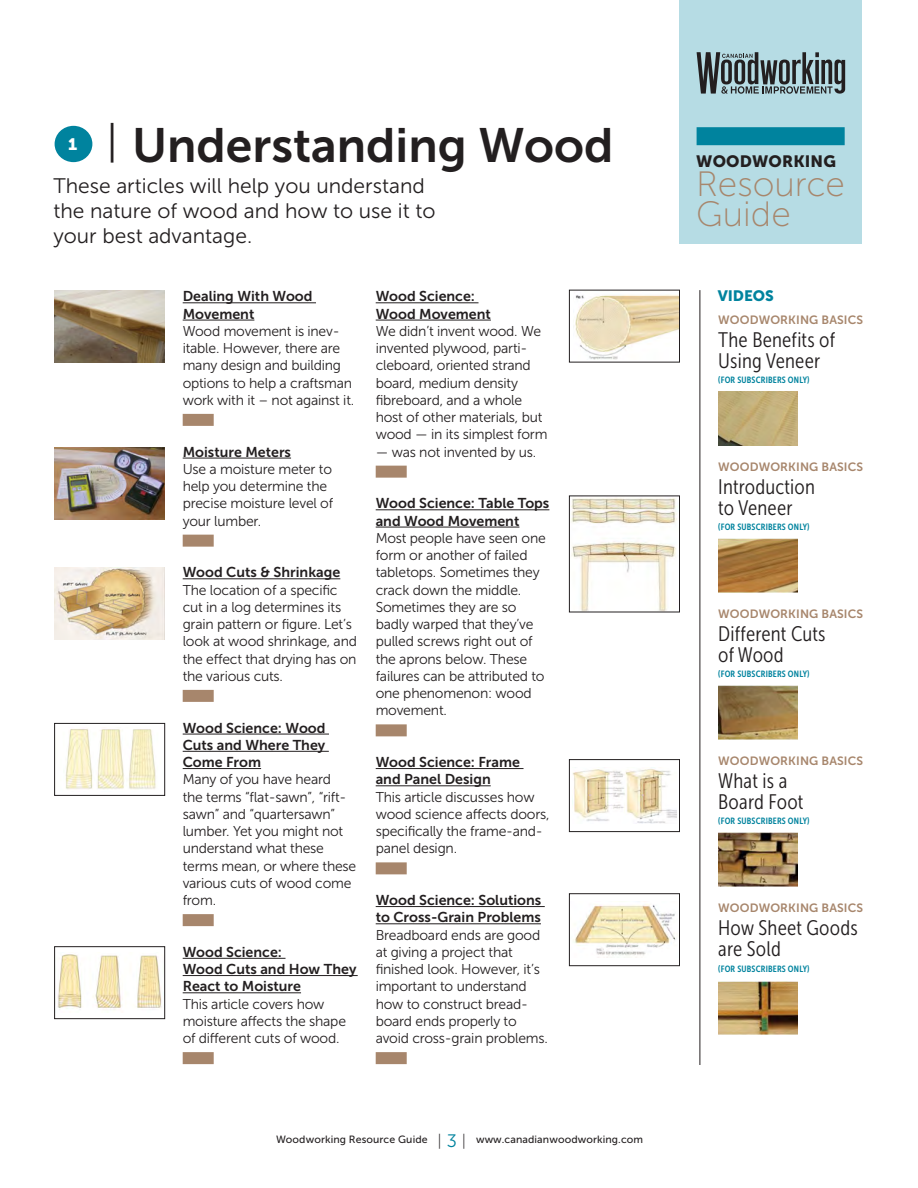
<style>
.page{position:relative;width:918px;height:1188px;background:#fff}
.page>*{position:absolute;margin:0;border:0;box-sizing:border-box;transform-origin:0 0}
.t1{font:48px "Museo Sans 700";color:#231f20}
.t2{font:35.1px/29.4px "Museo Sans 100";color:#a7866c}
.t3{font:21px/21px "Museo Sans Cond 300";letter-spacing:.01em;color:#231f20}
.t4{font:21px/25.2px "Museo Sans 300";color:#231f20}
.t5{font:16.5px "Museo Sans 900";color:#fff}
.t6{font:16.35px "Museo Sans 900";letter-spacing:.01em;color:#231f20}
.t7{font:15px "Museo Sans 900";color:#00839e}
.t8{font:14.25px/17.2px "Museo Sans 300";letter-spacing:-.015em;color:#231f20}
.t9{font:14.25px/17.2px "Museo Sans 700";color:#231f20}
.t10{font:12px "Museo Sans 700";letter-spacing:.01em;color:#a7866c}
.t11{font:10.5px "Museo Sans 500";letter-spacing:.01em;color:#231f20}
.t12{font:9px "Museo Sans Cond 700";letter-spacing:.02em;color:#00839e}
.s1{font-family:"Museo Sans 300";font-size:42px}
.s2{font-family:"Minion Pro";font-size:15px}
.s3{font-family:"Museo Sans 300";font-size:18px;color:#00839e}
</style>
<div class="page">
<div style="left:680px;top:0;width:182px;height:244px;background:#b6dce4"></div>
<div style="left:697px;top:127px;width:148px;height:18px;background:#00839e"></div>
<svg style="left:697px;top:52px;width:148px;height:42px"></svg>
<hr style="left:700px;top:290px;width:1px;height:775px;background:#231f20">
<div style="left:55px;top:126px;width:37px;height:36px;background:#00839e;border-radius:50%"></div>
<img style="left:55px;top:290px;width:110px;height:72px">
<img style="left:55px;top:447px;width:110px;height:72px">
<img style="left:55px;top:568px;width:110px;height:72px">
<img style="left:65px;top:729px;width:91px;height:61px">
<div style="left:54px;top:723px;width:111px;height:73px;border:1px solid #231f20"></div>
<img style="left:57px;top:954px;width:105px;height:56px">
<div style="left:54px;top:946px;width:111px;height:73px;border:1px solid #231f20"></div>
<img style="left:575px;top:294px;width:103px;height:65px">
<div style="left:569px;top:290px;width:111px;height:72px;border:1px solid #231f20"></div>
<img style="left:571px;top:498px;width:106px;height:112px">
<div style="left:569px;top:496px;width:111px;height:116px;border:1px solid #231f20"></div>
<img style="left:573px;top:768px;width:103px;height:55px">
<div style="left:569px;top:759px;width:111px;height:73px;border:1px solid #231f20"></div>
<img style="left:573px;top:904px;width:103px;height:54px">
<div style="left:569px;top:894px;width:111px;height:72px;border:1px solid #231f20"></div>
<img style="left:718px;top:392px;width:79px;height:54px">
<img style="left:718px;top:538px;width:79px;height:54px">
<img style="left:718px;top:686px;width:79px;height:54px">
<img style="left:718px;top:832px;width:79px;height:54px">
<img style="left:718px;top:981px;width:79px;height:54px">
<hr style="left:183px;top:302px;width:133px;height:1px;background:#231f20">
<hr style="left:183px;top:320px;width:71px;height:1px;background:#231f20">
<div style="left:183px;top:414px;width:31px;height:12px;background:#a7866c"></div>
<hr style="left:183px;top:458px;width:108px;height:1px;background:#231f20">
<div style="left:183px;top:535px;width:31px;height:12px;background:#a7866c"></div>
<hr style="left:183px;top:578px;width:157px;height:1px;background:#231f20">
<div style="left:183px;top:690px;width:31px;height:12px;background:#a7866c"></div>
<hr style="left:183px;top:734px;width:146px;height:1px;background:#231f20">
<hr style="left:183px;top:751px;width:146px;height:1px;background:#231f20">
<hr style="left:183px;top:768px;width:78px;height:1px;background:#231f20">
<div style="left:183px;top:914px;width:31px;height:12px;background:#a7866c"></div>
<hr style="left:183px;top:958px;width:103px;height:1px;background:#231f20">
<hr style="left:183px;top:975px;width:175px;height:1px;background:#231f20">
<hr style="left:183px;top:992px;width:118px;height:1px;background:#231f20">
<div style="left:183px;top:1052px;width:31px;height:12px;background:#a7866c"></div>
<hr style="left:376px;top:302px;width:103px;height:1px;background:#231f20">
<hr style="left:376px;top:320px;width:115px;height:1px;background:#231f20">
<div style="left:376px;top:466px;width:31px;height:12px;background:#a7866c"></div>
<hr style="left:376px;top:509px;width:173px;height:1px;background:#231f20">
<hr style="left:376px;top:527px;width:143px;height:1px;background:#231f20">
<div style="left:376px;top:724px;width:31px;height:12px;background:#a7866c"></div>
<hr style="left:376px;top:768px;width:148px;height:1px;background:#231f20">
<hr style="left:376px;top:785px;width:115px;height:1px;background:#231f20">
<div style="left:376px;top:862px;width:31px;height:12px;background:#a7866c"></div>
<hr style="left:376px;top:906px;width:169px;height:1px;background:#231f20">
<hr style="left:376px;top:923px;width:165px;height:1px;background:#231f20">
<div style="left:376px;top:1052px;width:31px;height:12px;background:#a7866c"></div>
<p class="t5" style="left:68px;top:135px;width:11px">1</p>
<h1 class="t1" style="left:106px;top:119px;width:508px"><span class="s1">|</span> Understanding Wood</h1>
<h3 class="t4" style="left:53px;top:173px;width:384px">These articles will help you understand the nature of wood and how to use it to your best advantage.</h3>
<p class="t6" style="left:696px;top:152px;width:141px">WOODWORKING</p>
<h2 class="t2" style="left:696px;top:170px;width:150px">Resource<br>Guide</h2>
<p class="t9" style="left:183px;top:288px;width:131px">Dealing With Wood</p>
<p class="t7" style="left:718px;top:288px;width:58px">VIDEOS</p>
<p class="t9" style="left:183px;top:305px;width:73px">Movement</p>
<p class="t8" style="left:183px;top:322px;width:173px">Wood movement is inev&shy;itable. However, there are many design and building options to help a craftsman work with it – not against it.</p>
<p class="t9" style="left:183px;top:443px;width:110px">Moisture Meters</p>
<p class="t8" style="left:183px;top:460px;width:152px">Use a moisture meter to help you determine the precise moisture level of your lumber.</p>
<p class="t9" style="left:183px;top:564px;width:159px">Wood Cuts &amp; Shrinkage</p>
<p class="t8" style="left:183px;top:581px;width:176px">The location of a specific cut in a log determines its grain pattern or figure. Let’s look at wood shrinkage, and the effect that drying has on the various cuts.</p>
<p class="t9" style="left:376px;top:288px;width:117px">Wood Science:<br>Wood Movement</p>
<p class="t8" style="left:376px;top:322px;width:173px">We didn’t invent wood. We invented plywood, parti&shy;cleboard, oriented strand board, medium density fibreboard, and a whole host of other materials, but wood — in its simplest form</p>
<p class="t8" style="left:376px;top:443px;width:162px">— was not invented by us.</p>
<p class="t9" style="left:376px;top:495px;width:175px">Wood Science: Table Tops and Wood Movement</p>
<p class="t8" style="left:376px;top:529px;width:172px">Most people have seen one form or another of failed tabletops. Sometimes they crack down the middle.<br>Sometimes they are so badly warped that they’ve pulled screws right out of the aprons below. These failures can be attributed to one phenomenon: wood movement.</p>
<p class="t10" style="left:718px;top:313px;width:146px">WOODWORKING BASICS</p>
<h3 class="t3" style="left:718px;top:329px;width:118px">The Benefits of<br>Using Veneer</h3>
<p class="t12" style="left:718px;top:374px;width:93px">(FOR SUBSCRIBERS ONLY)</p>
<p class="t10" style="left:718px;top:460px;width:146px">WOODWORKING BASICS</p>
<h3 class="t3" style="left:718px;top:476px;width:98px">Introduction to Veneer</h3>
<p class="t12" style="left:718px;top:521px;width:93px">(FOR SUBSCRIBERS ONLY)</p>
<p class="t10" style="left:718px;top:607px;width:146px">WOODWORKING BASICS</p>
<h3 class="t3" style="left:718px;top:623px;width:109px">Different Cuts of Wood</h3>
<p class="t12" style="left:718px;top:668px;width:93px">(FOR SUBSCRIBERS ONLY)</p>
<p class="t9" style="left:183px;top:719px;width:144px;text-align:justify">Wood Science: Wood Cuts and Where They Come From</p>
<p class="t8" style="left:183px;top:771px;width:175px">Many of you have heard<br>the terms “flat-sawn”, “rift&shy;sawn” and “quartersawn” lumber. Yet you might not understand what these terms mean, or where these various cuts of wood come from.</p>
<p class="t9" style="left:183px;top:943px;width:175px">Wood Science:<br>Wood Cuts and How They<br>React to Moisture</p>
<p class="t8" style="left:183px;top:995px;width:165px">This article covers how moisture affects the shape of different cuts of wood.</p>
<p class="t9" style="left:376px;top:754px;width:146px">Wood Science: Frame and Panel Design</p>
<p class="t8" style="left:376px;top:788px;width:175px">This article discusses how wood science affects doors, specifically the frame-and&shy;panel design.</p>
<p class="t9" style="left:376px;top:892px;width:167px">Wood Science: Solutions to Cross-Grain Problems</p>
<p class="t8" style="left:376px;top:926px;width:174px">Breadboard ends are good at giving a project that finished look. However, it’s important to understand how to construct bread&shy;board ends properly to avoid cross-grain problems.</p>
<p class="t11" style="left:276px;top:1134px;width:368px">Woodworking Resource Guide <span class="s2">|</span> <span class="s3">3</span> <span class="s2">|</span> www.canadianwoodworking.com</p>
<p class="t10" style="left:718px;top:754px;width:146px">WOODWORKING BASICS</p>
<h3 class="t3" style="left:718px;top:770px;width:87px">What is a<br>Board Foot</h3>
<p class="t12" style="left:718px;top:815px;width:93px">(FOR SUBSCRIBERS ONLY)</p>
<p class="t10" style="left:718px;top:901px;width:146px">WOODWORKING BASICS</p>
<h3 class="t3" style="left:718px;top:917px;width:141px">How Sheet Goods are Sold</h3>
<p class="t12" style="left:718px;top:964px;width:93px">(FOR SUBSCRIBERS ONLY)</p>
</div>
